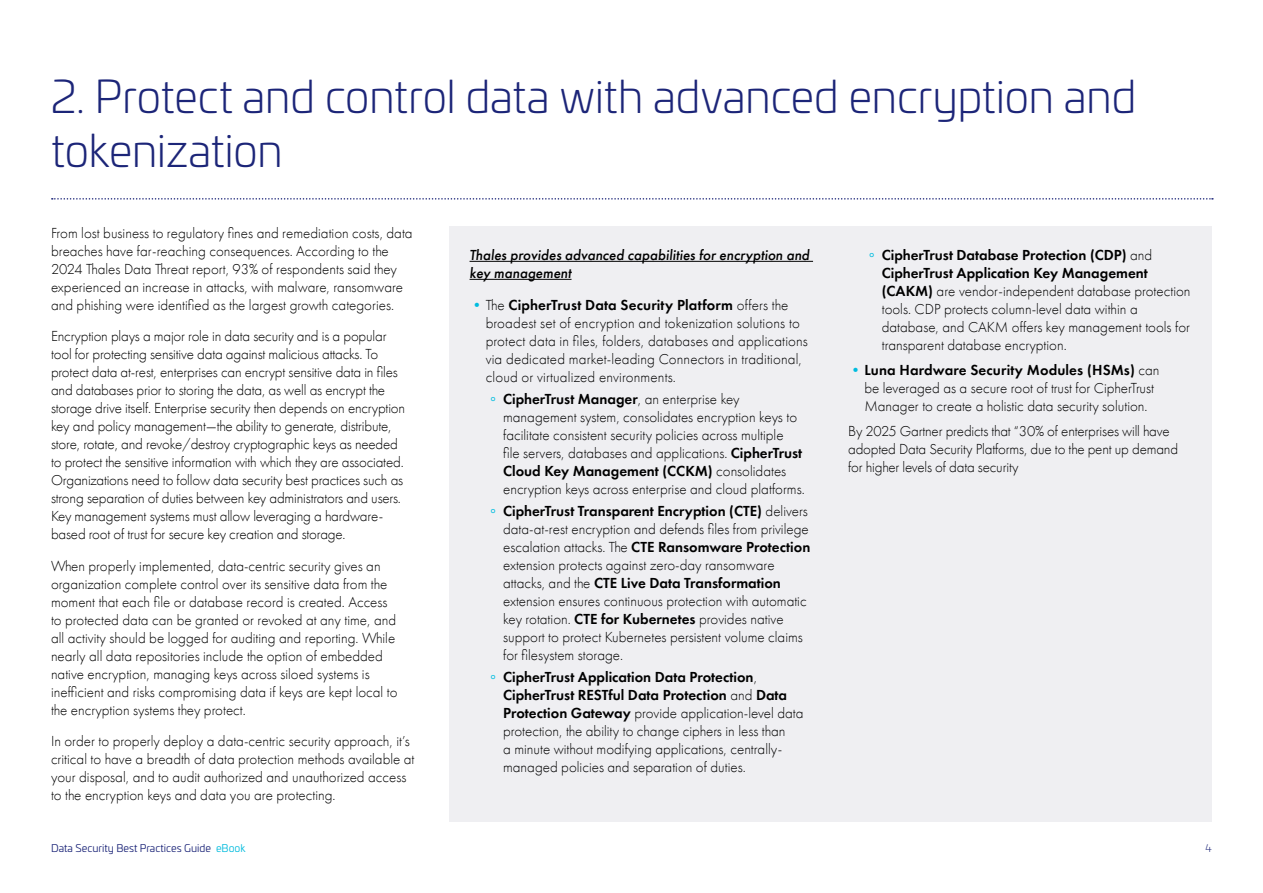
<style>
.page{position:relative;width:1263px;height:893px;background:#fff}
.page>*{position:absolute;margin:0;border:0;box-sizing:border-box;transform-origin:0 0}
.t1{font:300 45px/54px "Univia Pro";letter-spacing:-.015em;color:#1c2578}
.t2{font:300 15px/18px "Futura PT";color:#000}
.t3{font:500 15px/18px "Futura PT";color:#000}
.t4{font:10.5px "Univia Pro";color:#1c2578}
.t5{font:300 10.5px "Univia Pro";color:#1c2578}
.s1{font-weight:400;color:#00bcdf}
.s2{font-weight:600}
.s3{color:#0bd}
</style>
<div class="page">
<div style="left:449px;top:226px;width:763px;height:596px;background:#efeff2"></div>
<svg style="left:52px;top:198px;width:1161px;height:2px"></svg>
<hr style="left:469px;top:261px;width:344px;height:1px;background:#000">
<hr style="left:469px;top:279px;width:102px;height:1px;background:#000">
<h1 class="t1" style="left:51px;top:67px;width:1087px">2. Protect and control data with advanced encryption and tokenization</h1>
<p class="t2" style="left:51px;top:224px;width:363px">From lost business to regulatory fines and remediation costs, data breaches have far-reaching consequences. According to the 2024 Thales Data Threat report, 93% of respondents said they experienced an increase in attacks, with malware, ransomware and phishing were identified as the largest growth categories.</p>
<p class="t2" style="left:51px;top:327px;width:356px">Encryption plays a major role in data security and is a popular tool for protecting sensitive data against malicious attacks. To protect data at-rest, enterprises can encrypt sensitive data in files and databases prior to storing the data, as well as encrypt the storage drive itself. Enterprise security then depends on encryption key and policy management—the ability to generate, distribute, store, rotate, and revoke/destroy cryptographic keys as needed to protect the sensitive information with which they are associated.<br>Organizations need to follow data security best practices such as strong separation of duties between key administrators and users.<br>Key management systems must allow leveraging a hardware&shy;based root of trust for secure key creation and storage.</p>
<p class="t2" style="left:51px;top:557px;width:348px">When properly implemented, data-centric security gives an organization complete control over its sensitive data from the moment that each file or database record is created. Access to protected data can be granted or revoked at any time, and all activity should be logged for auditing and reporting. While nearly all data repositories include the option of embedded native encryption, managing keys across siloed systems is inefficient and risks compromising data if keys are kept local to the encryption systems they protect.</p>
<p class="t2" style="left:51px;top:732px;width:365px">In order to properly deploy a data-centric security approach, it’s critical to have a breadth of data protection methods available at your disposal, and to audit authorized and unauthorized access to the encryption keys and data you are protecting.</p>
<p class="t3" style="left:469px;top:246px;width:343px">Thales provides advanced capabilities for encryption and key management</p>
<p class="t2" style="left:486px;top:296px;width:324px;text-indent:-16px"><span class="s1">•</span>The <span class="s2">CipherTrust Data Security Platform</span> offers the broadest set of encryption and tokenization solutions to protect data in files, folders, databases and applications via dedicated market-leading Connectors in traditional, cloud or virtualized environments.</p>
<p class="t2" style="left:503px;top:390px;width:303px;text-indent:-13px"><span class="s1">°</span> <span class="s2">CipherTrust Manager</span>, an enterprise key management system, consolidates encryption keys to facilitate consistent security policies across multiple<br>file servers, databases and applications. <span class="s2">CipherTrust Cloud Key Management (CCKM)</span> consolidates encryption keys across enterprise and cloud platforms.</p>
<p class="t2" style="left:503px;top:502px;width:309px;text-indent:-13px"><span class="s1">°</span> <span class="s2">CipherTrust Transparent Encryption (CTE)</span> delivers data-at-rest encryption and defends files from privilege escalation attacks. The <span class="s2">CTE Ransomware Protection </span>extension protects against zero-day ransomware attacks, and the <span class="s2">CTE Live Data Transformation </span>extension ensures continuous protection with automatic key rotation. <span class="s2">CTE for Kubernetes</span> provides native support to protect Kubernetes persistent volume claims for filesystem storage.</p>
<p class="t2" style="left:503px;top:669px;width:302px;text-indent:-13px"><span class="s1">°</span> <span class="s2">CipherTrust Application Data Protection</span>, <span class="s2">CipherTrust RESTful Data Protection</span> and <span class="s2">Data Protection Gateway</span> provide application-level data protection, the ability to change ciphers in less than<br>a minute without modifying applications, centrally&shy;managed policies and separation of duties.</p>
<p class="t2" style="left:882px;top:246px;width:310px;text-indent:-14px"><span class="s1">°</span> <span class="s2">CipherTrust Database Protection (CDP)</span> and <span class="s2">CipherTrust Application Key Management (CAKM)</span> are vendor-independent database protection tools. CDP protects column-level data within a database, and CAKM offers key management tools for transparent database encryption.</p>
<p class="t2" style="left:864px;top:361px;width:297px;text-indent:-16px"><span class="s1">•</span><span class="s2">Luna Hardware Security Modules (HSMs)</span> can be leveraged as a secure root of trust for CipherTrust<br>Manager to create a holistic data security solution.</p>
<p class="t2" style="left:848px;top:422px;width:331px">By 2025 Gartner predicts that “30% of enterprises will have adopted Data Security Platforms, due to the pent up demand for higher levels of data security</p>
<p class="t4" style="left:51px;top:841px;width:196px">Data Security Best Practices Guide <span class="s3">eBook</span></p>
<p class="t5" style="left:1205px;top:841px;width:8px">4</p>
</div>
